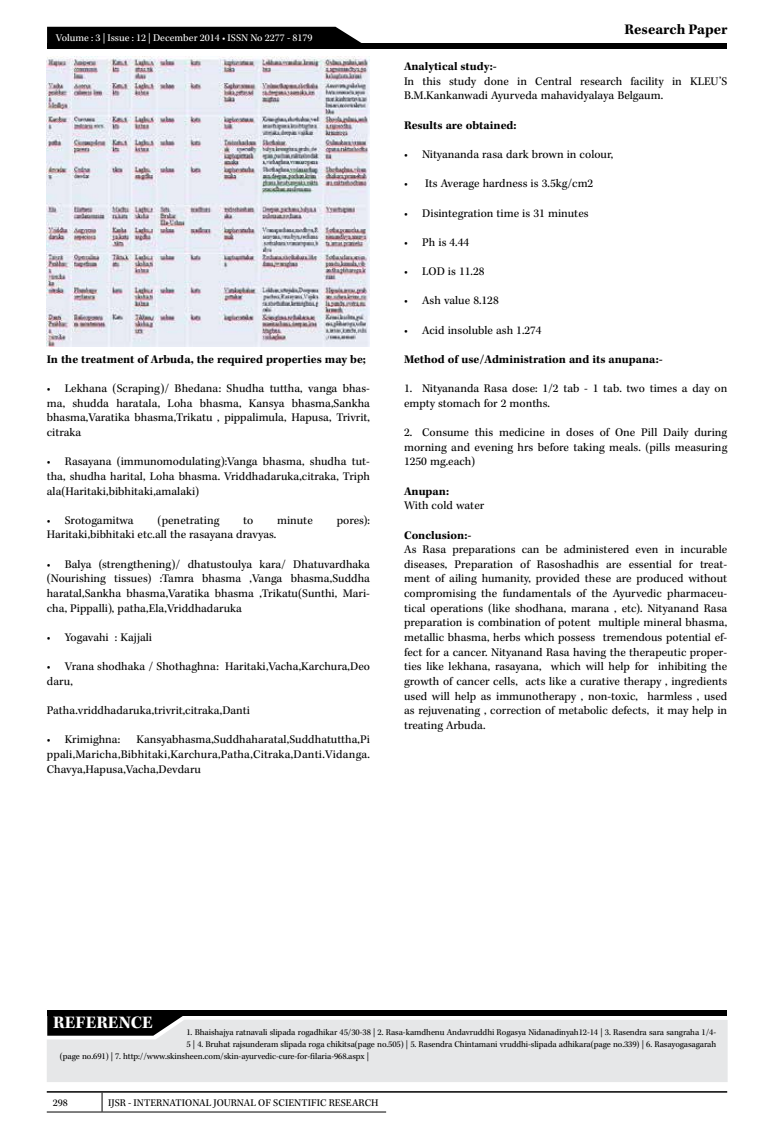
<style>
.page{position:relative;width:774px;height:1136px;background:#fff}
.page>*{position:absolute;margin:0;border:0;box-sizing:border-box;transform-origin:0 0}
.t1{font:700 18px "Kepler Std";letter-spacing:.005em;color:#fff}
.t2{font:700 15px "Kepler Std";color:#000}
.t3{font:12px/14.7px "Kepler Std";color:#000;text-align:justify}
.t4{font:700 12px "Kepler Std";color:#000}
.t5{font:10.5px "Kepler Std";color:#000}
.t6{font:10.5px "Kepler Std";color:#fff}
.t7{font:9px "Kepler Std";letter-spacing:-.01em;color:#000}
</style>
<div class="page">
<hr style="left:47px;top:1090px;width:680px;height:2px;background:#000">
<svg style="left:102px;top:1092px;width:1px;height:19px"></svg>
<hr style="left:47px;top:1111px;width:55px;height:1px;background:#000">
<hr style="left:102px;top:1111px;width:284px;height:1px;background:#000">
<div style="left:47px;top:43px;width:680px;height:6px;background:#000"></div>
<div style="left:47px;top:27px;width:315px;height:16px;background:#000"></div>
<div style="left:47px;top:1020px;width:681px;height:61px;background:#e6e7e8"></div>
<div style="left:47px;top:1009px;width:680px;height:6px;background:#000"></div>
<svg style="left:47px;top:1015px;width:139px;height:20px"></svg>
<img style="left:47px;top:56px;width:323px;height:290px">
<p class="t6" style="left:56px;top:32px;width:258px">Volume : 3 | Issue : 12 | December 2014 • ISSN No 2277 - 8179</p>
<p class="t4" style="left:47px;top:352px;width:321px">In the treatment of Arbuda, the required properties may be;</p>
<p class="t3" style="left:47px;top:381px;width:325px">• Lekhana (Scraping)/ Bhedana: Shudha tuttha, vanga bhas&shy;ma, shudda haratala, Loha bhasma, Kansya bhasma,Sankha bhasma,Varatika bhasma,Trikatu , pippalimula, Hapusa, Trivrit, citraka</p>
<p class="t3" style="left:47px;top:454px;width:325px">• Rasayana (immunomodulating):Vanga bhasma, shudha tut&shy;tha, shudha harital, Loha bhasma. Vriddhadaruka,citraka, Triph ala(Haritaki,bibhitaki,amalaki)</p>
<p class="t3" style="left:47px;top:513px;width:88px">• Srotogamitwa</p>
<p class="t3" style="left:157px;top:513px;width:63px">(penetrating</p>
<p class="t3" style="left:243px;top:513px;width:12px">to</p>
<p class="t3" style="left:277px;top:513px;width:37px">minute</p>
<p class="t3" style="left:337px;top:513px;width:35px">pores):</p>
<p class="t3" style="left:47px;top:528px;width:231px">Haritaki,bibhitaki etc.all the rasayana dravyas.</p>
<p class="t3" style="left:47px;top:557px;width:325px">• Balya (strengthening)/ dhatustoulya kara/ Dhatuvardhaka (Nourishing tissues) :Tamra bhasma ,Vanga bhasma,Suddha haratal,Sankha bhasma,Varatika bhasma ,Trikatu(Sunthi, Mari&shy;cha, Pippalli), patha,Ela,Vriddhadaruka</p>
<p class="t3" style="left:47px;top:630px;width:107px">• Yogavahi : Kajjali</p>
<p class="t3" style="left:47px;top:659px;width:325px">• Vrana shodhaka / Shothaghna: Haritaki,Vacha,Karchura,Deo daru,</p>
<p class="t3" style="left:47px;top:703px;width:205px">Patha.vriddhadaruka,trivrit,citraka,Danti</p>
<p class="t3" style="left:47px;top:732px;width:75px">• Krimighna:</p>
<p class="t3" style="left:47px;top:732px;width:325px;text-indent:90px">Kansyabhasma,Suddhaharatal,Suddhatuttha,Pi ppali,Maricha,Bibhitaki,Karchura,Patha,Citraka,Danti.Vidanga.<br>Chavya,Hapusa,Vacha,Devdaru</p>
<p class="t2" style="left:625px;top:21px;width:104px">Research Paper</p>
<p class="t4" style="left:404px;top:60px;width:94px">Analytical study:-</p>
<p class="t3" style="left:404px;top:74px;width:325px">In this study done in Central research facility in KLEU’S<br>B.M.Kankanwadi Ayurveda mahavidyalaya Belgaum.</p>
<p class="t4" style="left:404px;top:118px;width:114px">Results are obtained:</p>
<p class="t3" style="left:404px;top:147px;width:211px">• Nityananda rasa dark brown in colour,</p>
<p class="t3" style="left:404px;top:177px;width:191px">• Its Average hardness is 3.5kg/cm2</p>
<p class="t3" style="left:404px;top:206px;width:186px">• Disintegration time is 31 minutes</p>
<p class="t3" style="left:404px;top:235px;width:67px">• Ph is 4.44</p>
<p class="t3" style="left:404px;top:264px;width:82px">• LOD is 11.28</p>
<p class="t3" style="left:404px;top:294px;width:96px">• Ash value 8.128</p>
<p class="t3" style="left:404px;top:323px;width:139px">• Acid insoluble ash 1.274</p>
<p class="t4" style="left:404px;top:352px;width:260px">Method of use/Administration and its anupana:-</p>
<p class="t3" style="left:404px;top:381px;width:325px">1. Nityananda Rasa dose: 1/2 tab - 1 tab. two times a day on empty stomach for 2 months.</p>
<p class="t3" style="left:404px;top:425px;width:325px">2. Consume this medicine in doses of One Pill Daily during morning and evening hrs before taking meals. (pills measuring 1250 mg.each)</p>
<p class="t4" style="left:404px;top:484px;width:47px">Anupan:</p>
<p class="t3" style="left:404px;top:498px;width:82px">With cold water</p>
<p class="t4" style="left:404px;top:528px;width:69px">Conclusion:-</p>
<p class="t3" style="left:404px;top:542px;width:325px">As Rasa preparations can be administered even in incurable diseases, Preparation of Rasoshadhis are essential for treat&shy;ment of ailing humanity, provided these are produced without compromising the fundamentals of the Ayurvedic pharmaceu&shy;tical operations (like shodhana, marana , etc). Nityanand Rasa preparation is combination of potent multiple mineral bhasma, metallic bhasma, herbs which possess tremendous potential ef&shy;fect for a cancer. Nityanand Rasa having the therapeutic proper&shy;ties like lekhana, rasayana, which will help for inhibiting the growth of cancer cells, acts like a curative therapy , ingredients used will help as immunotherapy , non-toxic, harmless , used as rejuvenating , correction of metabolic defects, it may help in treating Arbuda.</p>
<h1 class="t1" style="left:53px;top:1011px;width:101px">REFERENCE</h1>
<p class="t7" style="left:186px;top:1026px;width:531px">1. Bhaishajya ratnavali slipada rogadhikar 45/30-38 | 2. Rasa-kamdhenu Andavruddhi Rogasya Nidanadinyah12-14 | 3. Rasendra sara sangraha 1/4-</p>
<p class="t7" style="left:186px;top:1038px;width:531px">5 | 4. Bruhat rajsunderam slipada roga chikitsa(page no.505) | 5. Rasendra Chintamani vruddhi-slipada adhikara(page no.339) | 6. Rasayogasagarah</p>
<p class="t7" style="left:60px;top:1050px;width:311px">(page no.691) | 7. http://www.skinsheen.com/skin-ayurvedic-cure-for-filaria-968.aspx |</p>
<p class="t5" style="left:53px;top:1096px;width:17px">298</p>
<p class="t5" style="left:108px;top:1096px;width:272px">IJSR - INTERNATIONAL JOURNAL OF SCIENTIFIC RESEARCH</p>
</div>
